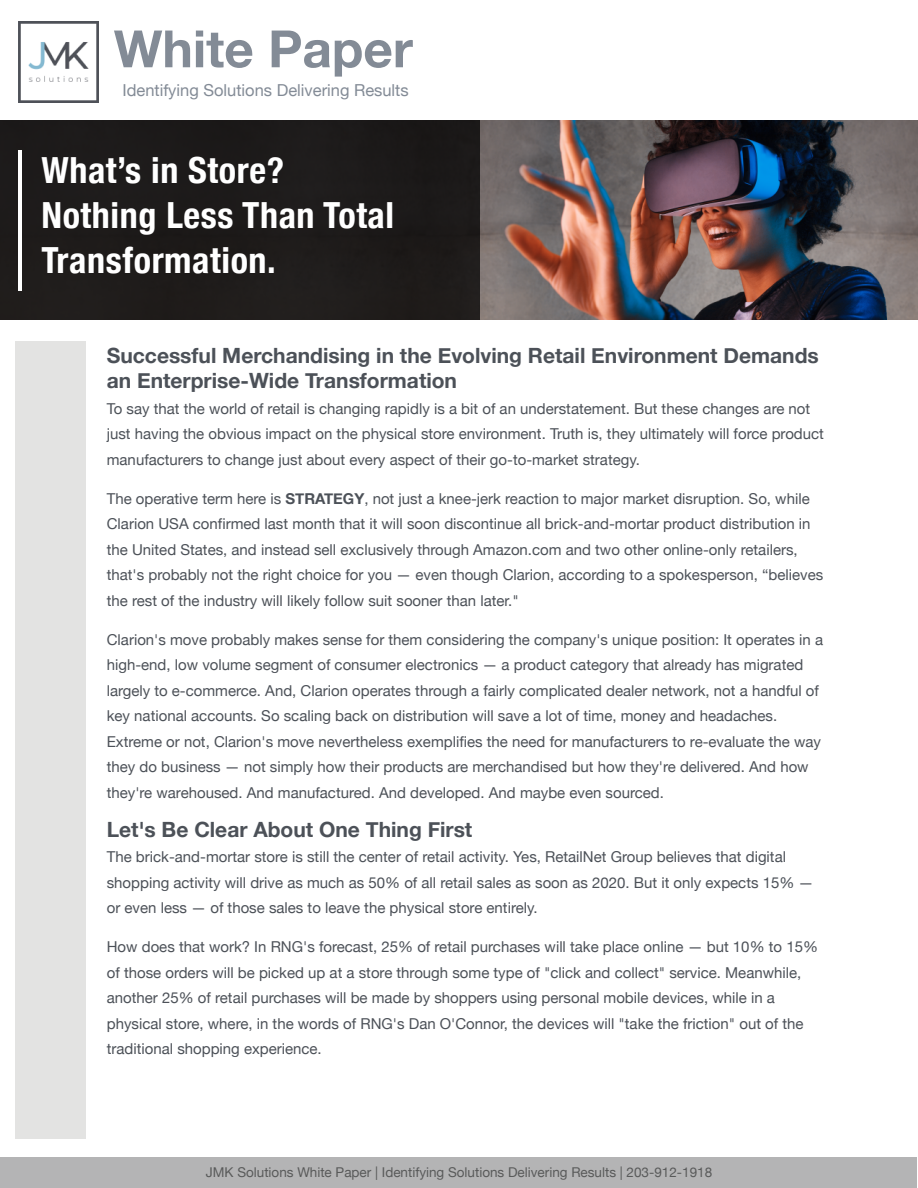
<style>
.page{position:relative;width:918px;height:1188px;background:#fff}
.page>*{position:absolute;margin:0;border:0;box-sizing:border-box;transform-origin:0 0}
.t1{font:700 condensed 36px/45px "Helvetica Neue";letter-spacing:.015em;color:#fff}
.t2{font:700 21px/25.5px "Helvetica Neue";color:#4c5158}
.t3{font:16.5px "Helvetica Neue";color:#838b96}
.t4{font:15px/25.5px "Helvetica Neue";color:#4c5158}
.t5{font:13.5px "Helvetica Neue";color:#595a5a}
.s1{font-weight:700}
</style>
<div class="page">
<div style="left:0;top:1158px;width:917px;height:30px;background:#b4b4b5"></div>
<img style="left:18px;top:22px;width:80px;height:80px">
<svg style="left:114px;top:31px;width:76px;height:36px"></svg>
<svg style="left:196px;top:31px;width:56px;height:37px"></svg>
<svg style="left:272px;top:31px;width:141px;height:46px"></svg>
<div style="left:15px;top:342px;width:71px;height:797px;background:#e3e3e2"></div>
<img style="left:480px;top:121px;width:438px;height:199px">
<div style="left:0;top:121px;width:480px;height:199px;background:#1e1b1a"></div>
<hr style="left:18px;top:150px;width:4px;height:140px;background:#fff">
<p class="t3" style="left:122px;top:78px;width:288px">Identifying Solutions Delivering Results</p>
<h1 class="t1" style="left:41px;top:146px;width:354px">What’s in Store?<br>Nothing Less Than Total<br>Transformation.</h1>
<h2 class="t2" style="left:107px;top:343px;width:713px">Successful Merchandising in the Evolving Retail Environment Demands an Enterprise-Wide Transformation</h2>
<p class="t4" style="left:107px;top:396px;width:719px">To say that the world of retail is changing rapidly is a bit of an understatement. But these changes are not just having the obvious impact on the physical store environment. Truth is, they ultimately will force product manufacturers to change just about every aspect of their go-to-market strategy.</p>
<p class="t4" style="left:107px;top:486px;width:718px">The operative term here is <span class="s1">STRATEGY</span>, not just a knee-jerk reaction to major market disruption. So, while Clarion USA confirmed last month that it will soon discontinue all brick-and-mortar product distribution in the United States, and instead sell exclusively through Amazon.com and two other online-only retailers, that's probably not the right choice for you — even though Clarion, according to a spokesperson, “believes the rest of the industry will likely follow suit sooner than later."</p>
<p class="t4" style="left:107px;top:627px;width:718px">Clarion's move probably makes sense for them considering the company's unique position: It operates in a high-end, low volume segment of consumer electronics — a product category that already has migrated largely to e-commerce. And, Clarion operates through a fairly complicated dealer network, not a handful of key national accounts. So scaling back on distribution will save a lot of time, money and headaches.<br>Extreme or not, Clarion's move nevertheless exemplifies the need for manufacturers to re-evaluate the way they do business — not simply how their products are merchandised but how they're delivered. And how they're warehoused. And manufactured. And developed. And maybe even sourced.</p>
<h2 class="t2" style="left:107px;top:817px;width:367px">Let's Be Clear About One Thing First</h2>
<p class="t4" style="left:107px;top:845px;width:708px">The brick-and-mortar store is still the center of retail activity. Yes, RetailNet Group believes that digital shopping activity will drive as much as 50% of all retail sales as soon as 2020. But it only expects 15% — or even less — of those sales to leave the physical store entirely.</p>
<p class="t4" style="left:107px;top:935px;width:713px">How does that work? In RNG's forecast, 25% of retail purchases will take place online — but 10% to 15% of those orders will be picked up at a store through some type of "click and collect" service. Meanwhile, another 25% of retail purchases will be made by shoppers using personal mobile devices, while in a physical store, where, in the words of RNG's Dan O'Connor, the devices will "take the friction" out of the traditional shopping experience.</p>
<p class="t5" style="left:206px;top:1163px;width:508px">JMK Solutions White Paper | Identifying Solutions Delivering Results | 203-912-1918</p>
</div>
